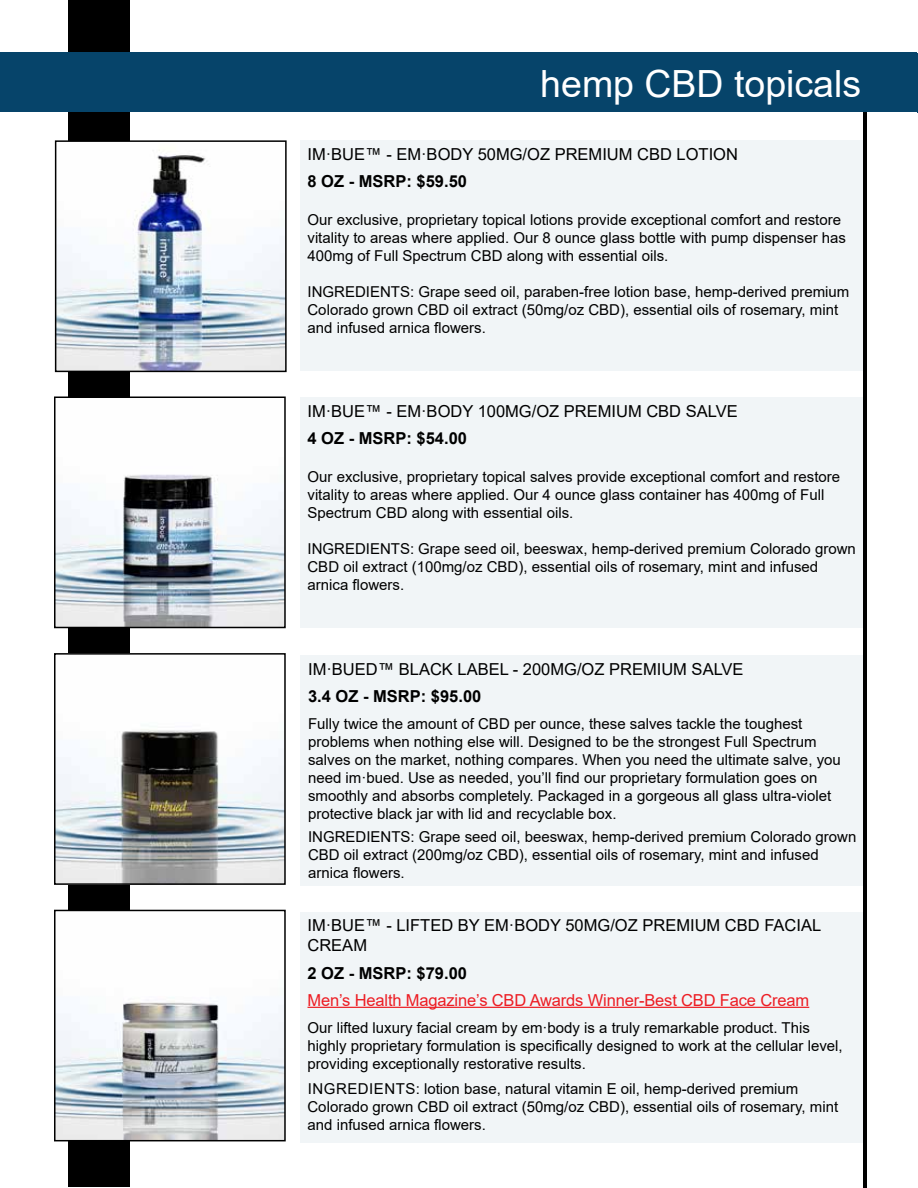
<style>
.page{position:relative;width:918px;height:1188px;background:#fff}
.page>*{position:absolute;margin:0;border:0;box-sizing:border-box;transform-origin:0 0}
.t1{font:37.5px "Arial";color:#fff}
.t2{font:16.5px/19.8px "Arial";color:#000}
.t3{font:700 16.5px "Arial";color:#000}
.t4{font:16.5px "Arial";letter-spacing:-.01em;color:#ed1d24}
.t5{font:15px/18px "Arial";color:#000}
</style>
<div class="page">
<div style="left:300px;top:912px;width:563px;height:230px;background:#f1f5f7"></div>
<hr style="left:308px;top:1007px;width:501px;height:1px;background:#ed1d24">
<hr style="left:917px;top:53px;width:1px;height:59px;background:#06446a">
<div style="left:300px;top:140px;width:563px;height:231px;background:#f1f5f7"></div>
<div style="left:300px;top:397px;width:563px;height:230px;background:#f1f5f7"></div>
<div style="left:301px;top:655px;width:563px;height:231px;background:#f1f5f7"></div>
<div style="left:69px;top:0;width:61px;height:1187px;background:#000"></div>
<img style="left:58px;top:143px;width:226px;height:226px">
<div style="left:55px;top:140px;width:232px;height:232px;border:2px solid #000"></div>
<div style="left:0;top:53px;width:917px;height:59px;background:#06446a"></div>
<img style="left:57px;top:400px;width:226px;height:225px">
<div style="left:54px;top:397px;width:232px;height:231px;border:2px solid #000"></div>
<hr style="left:864px;top:112px;width:3px;height:1076px;background:#000">
<img style="left:57px;top:656px;width:226px;height:226px">
<div style="left:54px;top:653px;width:232px;height:232px;border:2px solid #000"></div>
<img style="left:57px;top:913px;width:226px;height:225px">
<div style="left:54px;top:910px;width:232px;height:231px;border:2px solid #000"></div>
<h1 class="t1" style="left:540px;top:58px;width:322px">hemp CBD topicals</h1>
<p class="t2" style="left:308px;top:144px;width:432px">IM·BUE™ - EM·BODY 50MG/OZ PREMIUM CBD LOTION</p>
<p class="t3" style="left:308px;top:170px;width:161px">8 OZ - MSRP: $59.50</p>
<p class="t5" style="left:308px;top:211px;width:540px">Our exclusive, proprietary topical lotions provide exceptional comfort and restore vitality to areas where applied. Our 8 ounce glass bottle with pump dispenser has<br>400mg of Full Spectrum CBD along with essential oils.</p>
<p class="t5" style="left:308px;top:283px;width:543px">INGREDIENTS: Grape seed oil, paraben-free lotion base, hemp-derived premium<br>Colorado grown CBD oil extract (50mg/oz CBD), essential oils of rosemary, mint and infused arnica flowers.</p>
<p class="t2" style="left:308px;top:401px;width:432px">IM·BUE™ - EM·BODY 100MG/OZ PREMIUM CBD SALVE</p>
<p class="t3" style="left:308px;top:427px;width:161px">4 OZ - MSRP: $54.00</p>
<p class="t5" style="left:308px;top:468px;width:534px">Our exclusive, proprietary topical salves provide exceptional comfort and restore vitality to areas where applied. Our 4 ounce glass container has 400mg of Full<br>Spectrum CBD along with essential oils.</p>
<p class="t5" style="left:308px;top:540px;width:550px">INGREDIENTS: Grape seed oil, beeswax, hemp-derived premium Colorado grown<br>CBD oil extract (100mg/oz CBD), essential oils of rosemary, mint and infused arnica flowers.</p>
<p class="t2" style="left:308px;top:659px;width:437px">IM·BUED™ BLACK LABEL - 200MG/OZ PREMIUM SALVE</p>
<p class="t3" style="left:308px;top:685px;width:175px">3.4 OZ - MSRP: $95.00</p>
<p class="t5" style="left:308px;top:715px;width:534px">Fully twice the amount of CBD per ounce, these salves tackle the toughest problems when nothing else will. Designed to be the strongest Full Spectrum salves on the market, nothing compares. When you need the ultimate salve, you need im·bued. Use as needed, you’ll find our proprietary formulation goes on smoothly and absorbs completely. Packaged in a gorgeous all glass ultra-violet protective black jar with lid and recyclable box.</p>
<p class="t5" style="left:308px;top:827px;width:550px">INGREDIENTS: Grape seed oil, beeswax, hemp-derived premium Colorado grown<br>CBD oil extract (200mg/oz CBD), essential oils of rosemary, mint and infused arnica flowers.</p>
<p class="t2" style="left:308px;top:916px;width:515px">IM·BUE™ - LIFTED BY EM·BODY 50MG/OZ PREMIUM CBD FACIAL<br>CREAM</p>
<p class="t3" style="left:308px;top:961px;width:161px">2 OZ - MSRP: $79.00</p>
<p class="t4" style="left:308px;top:988px;width:503px">Men’s Health Magazine’s CBD Awards Winner-Best CBD Face Cream</p>
<p class="t5" style="left:308px;top:1018px;width:537px">Our lifted luxury facial cream by em·body is a truly remarkable product. This highly proprietary formulation is specifically designed to work at the cellular level, providing exceptionally restorative results.</p>
<p class="t5" style="left:308px;top:1080px;width:532px">INGREDIENTS: lotion base, natural vitamin E oil, hemp-derived premium<br>Colorado grown CBD oil extract (50mg/oz CBD), essential oils of rosemary, mint and infused arnica flowers.</p>
</div>
